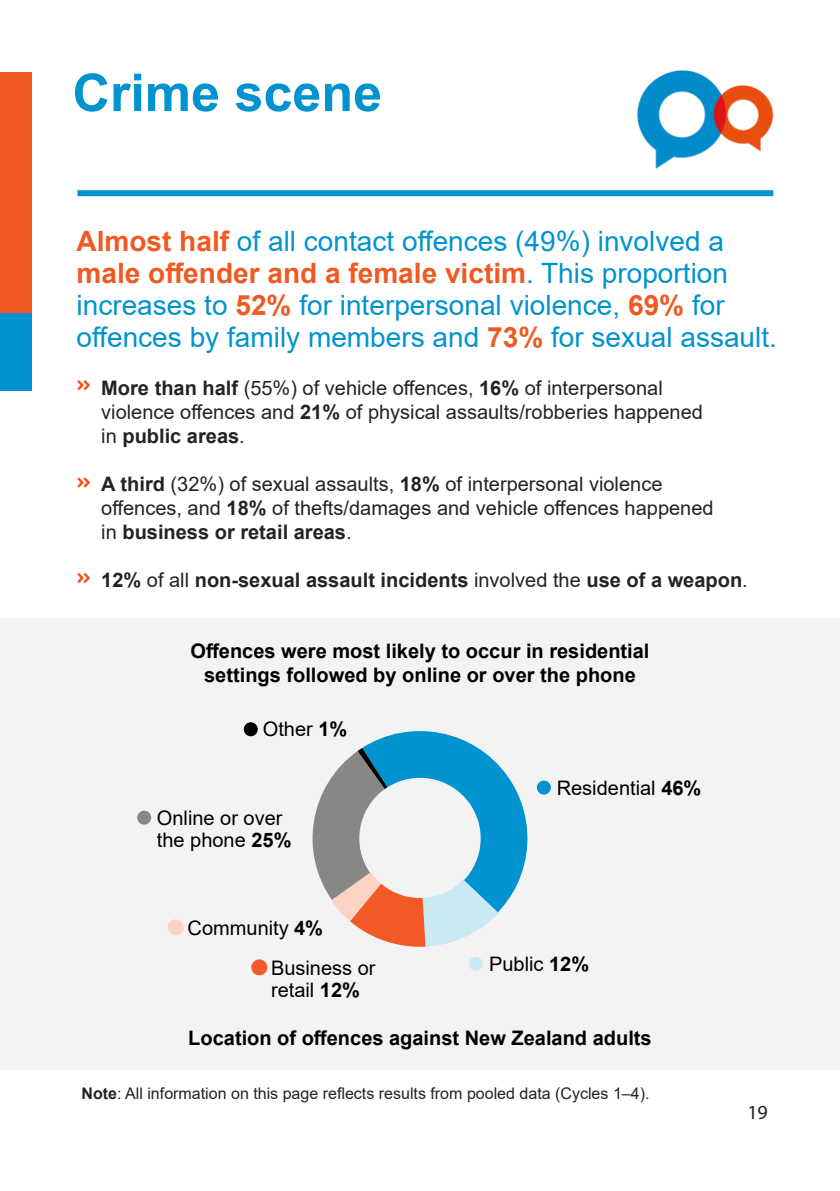
<style>
.page{position:relative;width:840px;height:1191px;background:#fff}
.page>*{position:absolute;margin:0;border:0;box-sizing:border-box;transform-origin:0 0}
.t1{font:700 52px "Arial";color:#0193cf}
.t2{font:28px "Arial";color:#0093d0}
.t3{font:700 28px "Arial";color:#f15922}
.t4{font:20px "Arial";color:#232323}
.t5{font:700 20px "Arial";color:#000}
.t6{font:700 20px "Arial";color:#232323}
.t7{font:20px "Arial";color:#000}
.t8{font:20px "Myriad Pro";color:#231f20}
.t9{font:16px "Arial";color:#232323}
.s1{font-weight:700;color:#f15922}
.s2{font-weight:400;color:#0093d0}
.s3{font-weight:700}
.s4{font-weight:400}
</style>
<div class="page">
<div style="left:0;top:72px;width:31px;height:244px;background:#f15922"></div>
<div style="left:0;top:313px;width:31px;height:77px;background:#0093d0"></div>
<img style="left:637px;top:70px;width:137px;height:99px">
<svg style="left:77px;top:380px;width:13px;height:10px"></svg>
<div style="left:77px;top:190px;width:695px;height:6px;background:#0193cf"></div>
<div style="left:0;top:618px;width:839px;height:451px;background:#f3f3f3"></div>
<svg style="left:77px;top:477px;width:13px;height:11px"></svg>
<svg style="left:77px;top:573px;width:13px;height:10px"></svg>
<svg style="left:312px;top:731px;width:216px;height:216px"></svg>
<div style="left:244px;top:722px;width:14px;height:14px;background:#000;border-radius:50%"></div>
<div style="left:137px;top:810px;width:14px;height:14px;background:#878786;border-radius:50%"></div>
<div style="left:169px;top:920px;width:14px;height:14px;background:#fcd3c4;border-radius:50%"></div>
<div style="left:168px;top:919px;width:16px;height:16px;border:2px solid #fcd3c4;border-radius:50%"></div>
<div style="left:252px;top:960px;width:14px;height:14px;background:#f15929;border-radius:50%"></div>
<div style="left:251px;top:959px;width:16px;height:16px;border:2px solid #f15929;border-radius:50%"></div>
<div style="left:468px;top:957px;width:14px;height:14px;background:#caeaf3;border-radius:50%"></div>
<div style="left:536px;top:780px;width:14px;height:14px;background:#0093d0;border-radius:50%"></div>
<p class="t1" style="left:72px;top:56px;width:311px">Crime scene</p>
<p class="t2" style="left:76px;top:222px;width:648px"><span class="s1">Almost half</span> of all contact offences (49%) involved a</p>
<p class="t3" style="left:76px;top:253px;width:652px">male offender and a female victim<span class="s2">. This proportion</span></p>
<p class="t2" style="left:76px;top:286px;width:649px">increases to <span class="s1">52%</span> for interpersonal violence, <span class="s1">69%</span> for</p>
<p class="t2" style="left:76px;top:318px;width:701px">offences by family members and <span class="s1">73%</span> for sexual assault.</p>
<p class="t4" style="left:101px;top:374px;width:562px"><span class="s3">More than half</span> (55%) of vehicle offences, <span class="s3">16%</span> of interpersonal</p>
<p class="t4" style="left:101px;top:398px;width:603px">violence offences and <span class="s3">21%</span> of physical assaults/robberies happened</p>
<p class="t6" style="left:101px;top:422px;width:145px"><span class="s4">in</span> public areas<span class="s4">.</span></p>
<p class="t4" style="left:101px;top:470px;width:562px"><span class="s3">A third</span> (32%) of sexual assaults, <span class="s3">18%</span> of interpersonal violence</p>
<p class="t4" style="left:101px;top:494px;width:613px">offences, and <span class="s3">18%</span> of thefts/damages and vehicle offences happened</p>
<p class="t6" style="left:101px;top:518px;width:252px"><span class="s4">in</span> business or retail areas<span class="s4">.</span></p>
<p class="t6" style="left:101px;top:566px;width:647px">12% <span class="s4">of all</span> non-sexual assault incidents <span class="s4">involved the</span> use of a weapon<span class="s4">.</span></p>
<p class="t5" style="left:190px;top:637px;width:460px">Offences were most likely to occur in residential</p>
<p class="t5" style="left:204px;top:661px;width:433px">settings followed by online or over the phone</p>
<p class="t7" style="left:262px;top:715px;width:86px">Other <span class="s3">1%</span></p>
<p class="t7" style="left:157px;top:804px;width:127px">Online or over</p>
<p class="t7" style="left:157px;top:826px;width:136px">the phone <span class="s3">25%</span></p>
<p class="t7" style="left:187px;top:914px;width:137px">Community <span class="s3">4%</span></p>
<p class="t7" style="left:271px;top:954px;width:106px">Business or</p>
<p class="t7" style="left:271px;top:976px;width:90px">retail <span class="s3">12%</span></p>
<p class="t7" style="left:556px;top:774px;width:146px">Residential <span class="s3">46%</span></p>
<p class="t7" style="left:489px;top:950px;width:102px">Public <span class="s3">12%</span></p>
<p class="t5" style="left:188px;top:1023px;width:464px">Location of offences against New Zealand adults</p>
<p class="t9" style="left:81px;top:1082px;width:569px"><span class="s3">Note</span>: All information on this page reflects results from pooled data (Cycles 1–4).</p>
<p class="t8" style="left:747px;top:1100px;width:22px">19</p>
</div>
